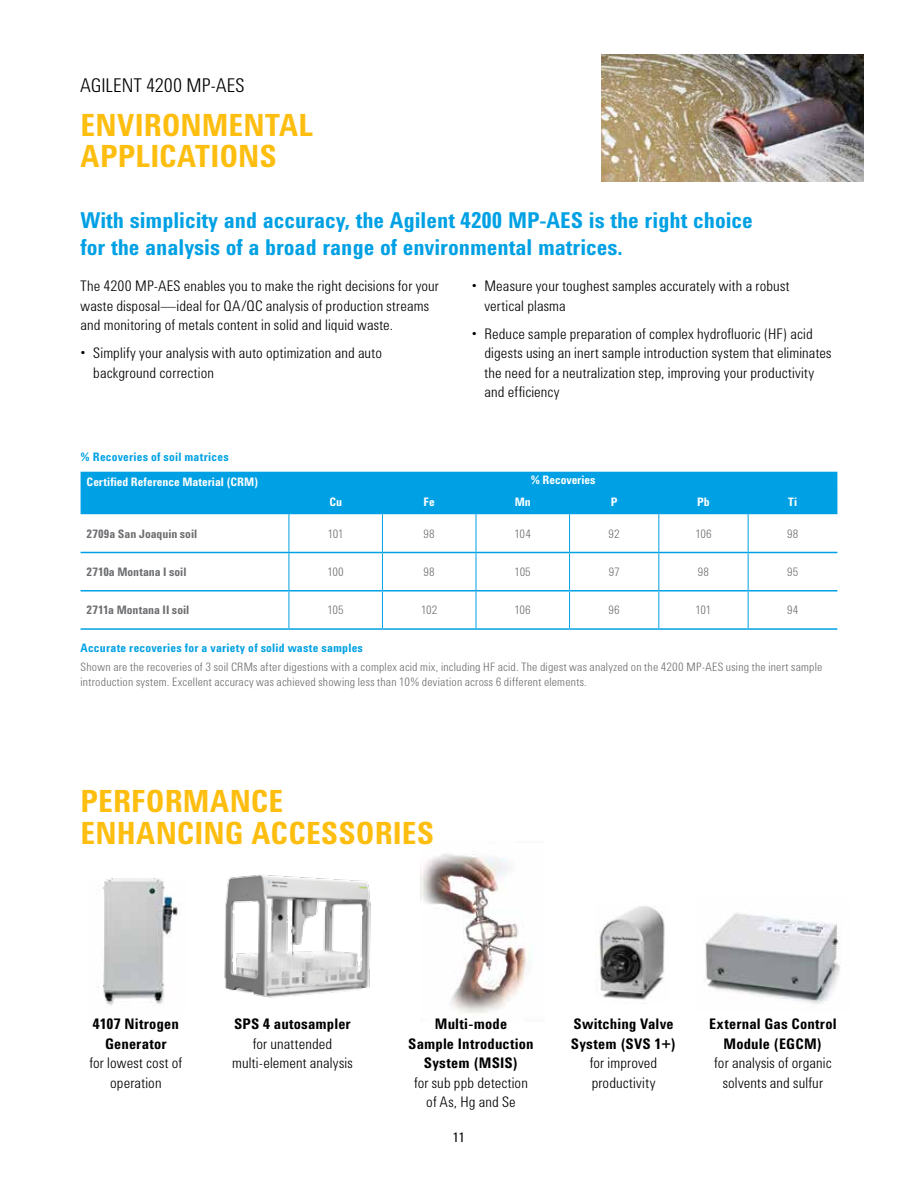
<style>
.page{position:relative;width:918px;height:1188px;background:#fff}
.page>*{position:absolute;margin:0;border:0;box-sizing:border-box;transform-origin:0 0}
.t1{font:700 31.5px/31.5px "Agilent Condensed CFF";color:#febe10}
.t2{font:700 22.5px/27px "Agilent Condensed CFF";color:#00a1e4}
.t3{font:300 19.5px "Agilent Condensed CFF";letter-spacing:.005em;color:#000}
.t4{font:300 15px/19.5px "Agilent Condensed CFF";letter-spacing:.01em;color:#000}
.t5{font:700 15px/19.5px "Agilent Condensed CFF";letter-spacing:.01em;color:#000;text-align:center}
.t6{font:13.5px "Agilent Condensed CFF";color:#000}
.t7{font:300 12px/15px "Agilent Condensed CFF";letter-spacing:.02em;color:#6d6e71}
.t8{font:700 12px "Agilent Condensed CFF";letter-spacing:.015em;color:#00a1e4}
.t9{font:700 12px "Agilent Condensed CFF";color:#6d6e71}
.t10{font:700 12px "Agilent Condensed CFF";color:#fff}
</style>
<div class="page">
<img style="left:98px;top:879px;width:80px;height:127px">
<img style="left:420px;top:853px;width:112px;height:161px">
<img style="left:224px;top:874px;width:147px;height:124px">
<img style="left:704px;top:913px;width:136px;height:91px">
<img style="left:599px;top:906px;width:66px;height:98px">
<img style="left:601px;top:54px;width:263px;height:128px">
<div style="left:81px;top:472px;width:756px;height:42px;background:#00a1e4"></div>
<hr style="left:81px;top:552px;width:208px;height:1px;background:#00a1e4">
<hr style="left:81px;top:590px;width:208px;height:2px;background:#00a1e4">
<hr style="left:81px;top:628px;width:208px;height:2px;background:#00a1e4">
<hr style="left:289px;top:514px;width:1px;height:38px;background:#00a1e4">
<hr style="left:382px;top:514px;width:1px;height:38px;background:#00a1e4">
<hr style="left:476px;top:514px;width:1px;height:38px;background:#00a1e4">
<hr style="left:569px;top:514px;width:1px;height:38px;background:#00a1e4">
<hr style="left:659px;top:514px;width:1px;height:38px;background:#00a1e4">
<hr style="left:748px;top:514px;width:1px;height:38px;background:#00a1e4">
<hr style="left:289px;top:553px;width:1px;height:37px;background:#00a1e4">
<hr style="left:382px;top:553px;width:1px;height:37px;background:#00a1e4">
<hr style="left:476px;top:553px;width:1px;height:37px;background:#00a1e4">
<hr style="left:569px;top:553px;width:1px;height:37px;background:#00a1e4">
<hr style="left:659px;top:553px;width:1px;height:37px;background:#00a1e4">
<hr style="left:748px;top:553px;width:1px;height:37px;background:#00a1e4">
<hr style="left:289px;top:592px;width:1px;height:36px;background:#00a1e4">
<hr style="left:382px;top:592px;width:1px;height:36px;background:#00a1e4">
<hr style="left:476px;top:592px;width:1px;height:36px;background:#00a1e4">
<hr style="left:569px;top:592px;width:1px;height:36px;background:#00a1e4">
<hr style="left:659px;top:592px;width:1px;height:36px;background:#00a1e4">
<hr style="left:748px;top:592px;width:1px;height:36px;background:#00a1e4">
<hr style="left:289px;top:552px;width:93px;height:1px;background:#00a1e4">
<hr style="left:382px;top:552px;width:94px;height:1px;background:#00a1e4">
<hr style="left:476px;top:552px;width:94px;height:1px;background:#00a1e4">
<hr style="left:570px;top:552px;width:89px;height:1px;background:#00a1e4">
<hr style="left:659px;top:552px;width:89px;height:1px;background:#00a1e4">
<hr style="left:748px;top:552px;width:89px;height:1px;background:#00a1e4">
<hr style="left:289px;top:590px;width:93px;height:2px;background:#00a1e4">
<hr style="left:382px;top:590px;width:94px;height:2px;background:#00a1e4">
<hr style="left:476px;top:590px;width:94px;height:2px;background:#00a1e4">
<hr style="left:570px;top:590px;width:89px;height:2px;background:#00a1e4">
<hr style="left:659px;top:590px;width:89px;height:2px;background:#00a1e4">
<hr style="left:748px;top:590px;width:89px;height:2px;background:#00a1e4">
<hr style="left:289px;top:628px;width:93px;height:2px;background:#00a1e4">
<hr style="left:382px;top:628px;width:94px;height:2px;background:#00a1e4">
<hr style="left:476px;top:628px;width:94px;height:2px;background:#00a1e4">
<hr style="left:570px;top:628px;width:89px;height:2px;background:#00a1e4">
<hr style="left:659px;top:628px;width:89px;height:2px;background:#00a1e4">
<hr style="left:748px;top:628px;width:89px;height:2px;background:#00a1e4">
<h3 class="t3" style="left:81px;top:71px;width:166px">AGILENT 4200 MP-AES</h3>
<h1 class="t1" style="left:81px;top:108px;width:234px">ENVIRONMENTAL<br>APPLICATIONS</h1>
<h2 class="t2" style="left:81px;top:206px;width:674px">With simplicity and accuracy, the Agilent 4200 MP-AES is the right choice for the analysis of a broad range of environmental matrices.</h2>
<p class="t4" style="left:81px;top:275px;width:360px">The 4200 MP-AES enables you to make the right decisions for your waste disposal—ideal for QA/QC analysis of production streams and monitoring of metals content in solid and liquid waste.</p>
<p class="t4" style="left:93px;top:342px;width:290px;text-indent:-13px">• Simplify your analysis with auto optimization and auto background correction</p>
<p class="t4" style="left:484px;top:275px;width:306px;text-indent:-13px">• Measure your toughest samples accurately with a robust vertical plasma</p>
<p class="t4" style="left:484px;top:323px;width:349px;text-indent:-13px">• Reduce sample preparation of complex hydrofluoric (HF) acid digests using an inert sample introduction system that eliminates the need for a neutralization step, improving your productivity and efficiency</p>
<p class="t8" style="left:81px;top:448px;width:150px">% Recoveries of soil matrices</p>
<p class="t10" style="left:87px;top:473px;width:174px">Certified Reference Material (CRM)</p>
<p class="t10" style="left:531px;top:471px;width:66px">% Recoveries</p>
<p class="t10" style="left:329px;top:492px;width:14px">Cu</p>
<p class="t10" style="left:424px;top:492px;width:13px">Fe</p>
<p class="t10" style="left:515px;top:492px;width:18px">Mn</p>
<p class="t10" style="left:611px;top:492px;width:8px">P</p>
<p class="t10" style="left:697px;top:492px;width:14px">Pb</p>
<p class="t10" style="left:788px;top:492px;width:10px">Ti</p>
<p class="t9" style="left:87px;top:524px;width:112px">2709a San Joaquin soil</p>
<p class="t7" style="left:328px;top:525px;width:18px">101</p>
<p class="t7" style="left:424px;top:525px;width:13px">98</p>
<p class="t7" style="left:515px;top:525px;width:18px">104</p>
<p class="t7" style="left:609px;top:525px;width:13px">92</p>
<p class="t7" style="left:695px;top:525px;width:18px">106</p>
<p class="t7" style="left:787px;top:525px;width:13px">98</p>
<p class="t9" style="left:87px;top:563px;width:101px">2710a Montana I soil</p>
<p class="t7" style="left:328px;top:563px;width:18px">100</p>
<p class="t7" style="left:424px;top:563px;width:13px">98</p>
<p class="t7" style="left:515px;top:563px;width:18px">105</p>
<p class="t7" style="left:609px;top:563px;width:12px">97</p>
<p class="t7" style="left:698px;top:563px;width:13px">98</p>
<p class="t7" style="left:787px;top:563px;width:13px">95</p>
<p class="t9" style="left:87px;top:601px;width:104px">2711a Montana II soil</p>
<p class="t7" style="left:328px;top:602px;width:18px">105</p>
<p class="t7" style="left:421px;top:602px;width:18px">102</p>
<p class="t7" style="left:515px;top:602px;width:18px">106</p>
<p class="t7" style="left:609px;top:602px;width:13px">96</p>
<p class="t7" style="left:695px;top:602px;width:18px">101</p>
<p class="t7" style="left:787px;top:602px;width:13px">94</p>
<p class="t8" style="left:81px;top:638px;width:284px">Accurate recoveries for a variety of solid waste samples</p>
<p class="t7" style="left:81px;top:658px;width:743px">Shown are the recoveries of 3 soil CRMs after digestions with a complex acid mix, including HF acid. The digest was analyzed on the 4200 MP-AES using the inert sample introduction system. Excellent accuracy was achieved showing less than 10% deviation across 6 different elements.</p>
<h1 class="t1" style="left:81px;top:784px;width:355px">PERFORMANCE<br>ENHANCING ACCESSORIES</h1>
<p class="t5" style="left:93px;top:1014px;width:87px">4107 Nitrogen<br>Generator</p>
<p class="t4" style="left:89px;top:1052px;width:94px;text-align:center">for lowest cost of operation</p>
<p class="t5" style="left:234px;top:1014px;width:118px">SPS 4 autosampler</p>
<p class="t4" style="left:232px;top:1032px;width:122px;text-align:center">for unattended multi-element analysis</p>
<p class="t5" style="left:408px;top:1014px;width:127px">Multi-mode<br>Sample Introduction<br>System (MSIS)</p>
<p class="t4" style="left:414px;top:1071px;width:115px;text-align:center">for sub ppb detection of As, Hg and Se</p>
<p class="t6" style="left:453px;top:1127px;width:14px">11</p>
<p class="t5" style="left:571px;top:1014px;width:107px;text-align:left">Switching Valve<br>System (SVS 1+)</p>
<p class="t4" style="left:590px;top:1052px;width:69px">for improved productivity</p>
<p class="t5" style="left:709px;top:1014px;width:129px">External Gas Control<br>Module (EGCM)</p>
<p class="t4" style="left:714px;top:1052px;width:119px;text-align:center">for analysis of organic solvents and sulfur</p>
</div>
